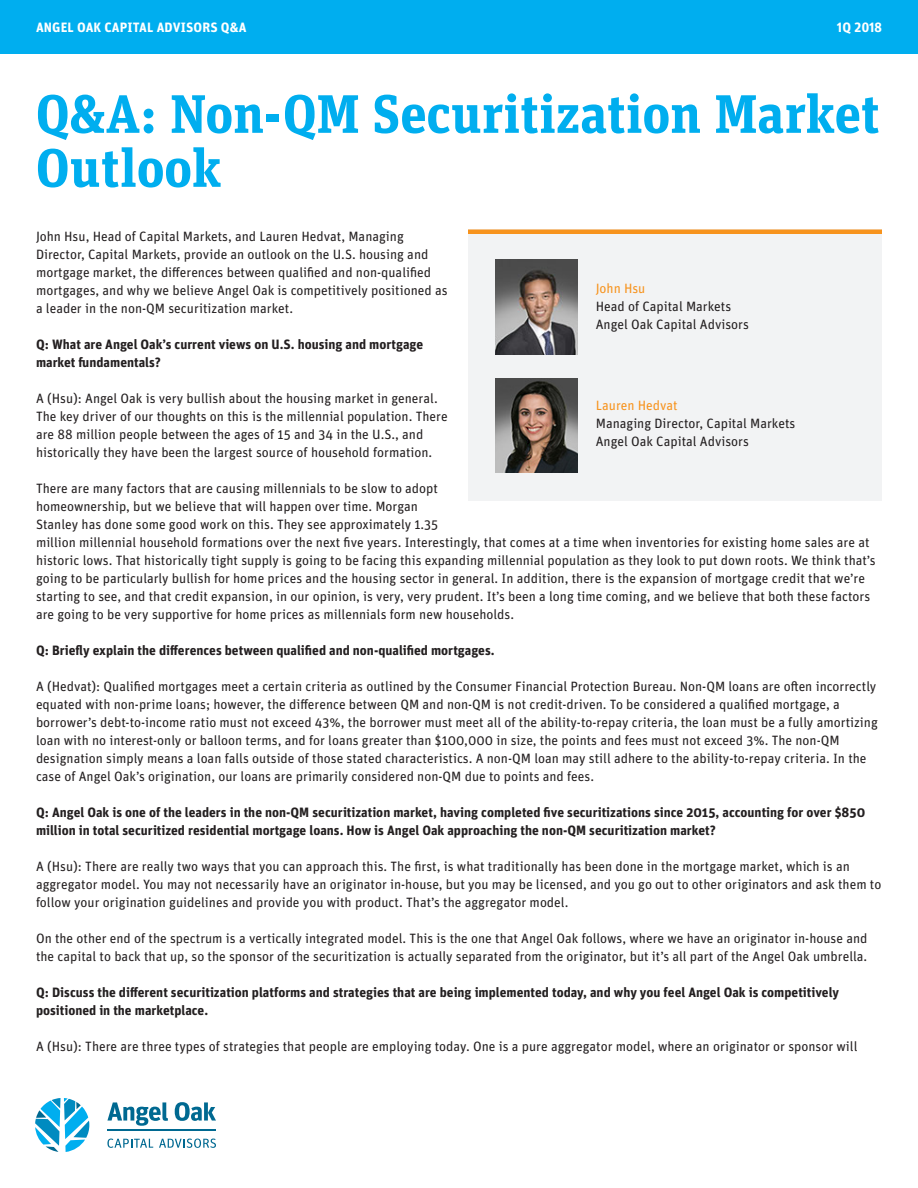
<style>
.page{position:relative;width:918px;height:1188px;background:#fff}
.page>*{position:absolute;margin:0;border:0;box-sizing:border-box;transform-origin:0 0}
.t1{font:700 54px/54px "Unit Slab OT";color:#00aeef}
.body_p{font:13.5px/18px "Unit OT";color:#231f20}
.t2{font:700 13.5px/18px "Unit OT";color:#231f20}
.t3{font:700 13.5px "Unit OT";letter-spacing:.01em;color:#fff}
.t4{font:13.5px "Unit OT";color:#f7931d}
</style>
<div class="page">
<svg style="left:107px;top:1139px;width:46px;height:9px"></svg>
<svg style="left:159px;top:1139px;width:57px;height:9px"></svg>
<hr style="left:107px;top:1129px;width:109px;height:1px;background:#006991">
<svg style="left:107px;top:1102px;width:61px;height:24px"></svg>
<svg style="left:175px;top:1102px;width:41px;height:19px"></svg>
<svg style="left:35px;top:1098px;width:54px;height:54px"></svg>
<div style="left:0;top:0;width:918px;height:54px;background:#00aeef"></div>
<div style="left:468px;top:230px;width:414px;height:271px;background:#f2f3f4"></div>
<img style="left:495px;top:260px;width:83px;height:94px">
<hr style="left:468px;top:230px;width:414px;height:4px;background:#f7931d">
<img style="left:495px;top:378px;width:83px;height:95px">
<p class="t3" style="left:36px;top:19px;width:212px">ANGEL OAK CAPITAL ADVISORS Q&amp;A</p>
<p class="t3" style="left:837px;top:19px;width:47px">1Q 2018</p>
<p class="t1" style="left:36px;top:86px;width:845px">Q&amp;A: Non-QM Securitization Market<br>Outlook</p>
<p class="body_p" style="left:36px;top:227px;width:413px">John Hsu, Head of Capital Markets, and Lauren Hedvat, Managing Director, Capital Markets, provide an outlook on the U.S. housing and mortgage market, the differences between qualified and non-qualified mortgages, and why we believe Angel Oak is competitively positioned as a leader in the non-QM securitization market.</p>
<p class="t2" style="left:36px;top:335px;width:389px">Q: What are Angel Oak’s current views on U.S. housing and mortgage market fundamentals?</p>
<p class="body_p" style="left:36px;top:389px;width:413px">A (Hsu): Angel Oak is very bullish about the housing market in general.<br>The key driver of our thoughts on this is the millennial population. There are 88 million people between the ages of 15 and 34 in the U.S., and historically they have been the largest source of household formation.</p>
<p class="body_p" style="left:36px;top:479px;width:841px">There are many factors that are causing millennials to be slow to adopt<br>homeownership, but we believe that will happen over time. Morgan<br>Stanley has done some good work on this. They see approximately 1.35<br>million millennial household formations over the next five years. Interestingly, that comes at a time when inventories for existing home sales are at historic lows. That historically tight supply is going to be facing this expanding millennial population as they look to put down roots. We think that’s going to be particularly bullish for home prices and the housing sector in general. In addition, there is the expansion of mortgage credit that we’re starting to see, and that credit expansion, in our opinion, is very, very prudent. It’s been a long time coming, and we believe that both these factors are going to be very supportive for home prices as millennials form new households.</p>
<p class="t2" style="left:36px;top:641px;width:460px">Q: Briefly explain the differences between qualified and non-qualified mortgages.</p>
<p class="body_p" style="left:36px;top:677px;width:843px">A (Hedvat): Qualified mortgages meet a certain criteria as outlined by the Consumer Financial Protection Bureau. Non-QM loans are often incorrectly equated with non-prime loans; however, the difference between QM and non-QM is not credit-driven. To be considered a qualified mortgage, a borrower’s debt-to-income ratio must not exceed 43%, the borrower must meet all of the ability-to-repay criteria, the loan must be a fully amortizing loan with no interest-only or balloon terms, and for loans greater than $100,000 in size, the points and fees must not exceed 3%. The non-QM designation simply means a loan falls outside of those stated characteristics. A non-QM loan may still adhere to the ability-to-repay criteria. In the case of Angel Oak’s origination, our loans are primarily considered non-QM due to points and fees.</p>
<p class="t2" style="left:36px;top:803px;width:831px">Q: Angel Oak is one of the leaders in the non-QM securitization market, having completed five securitizations since 2015, accounting for over $850 million in total securitized residential mortgage loans. How is Angel Oak approaching the non-QM securitization market?</p>
<p class="body_p" style="left:36px;top:857px;width:847px">A (Hsu): There are really two ways that you can approach this. The first, is what traditionally has been done in the mortgage market, which is an aggregator model. You may not necessarily have an originator in-house, but you may be licensed, and you go out to other originators and ask them to follow your origination guidelines and provide you with product. That’s the aggregator model.</p>
<p class="body_p" style="left:36px;top:929px;width:833px">On the other end of the spectrum is a vertically integrated model. This is the one that Angel Oak follows, where we have an originator in-house and the capital to back that up, so the sponsor of the securitization is actually separated from the originator, but it’s all part of the Angel Oak umbrella.</p>
<p class="t2" style="left:36px;top:983px;width:805px">Q: Discuss the different securitization platforms and strategies that are being implemented today, and why you feel Angel Oak is competitively positioned in the marketplace.</p>
<p class="body_p" style="left:36px;top:1037px;width:823px">A (Hsu): There are three types of strategies that people are employing today. One is a pure aggregator model, where an originator or sponsor will</p>
<p class="t4" style="left:596px;top:280px;width:51px">John Hsu</p>
<p class="body_p" style="left:596px;top:297px;width:137px">Head of Capital Markets</p>
<p class="body_p" style="left:596px;top:315px;width:155px">Angel Oak Capital Advisors</p>
<p class="t4" style="left:596px;top:397px;width:83px">Lauren Hedvat</p>
<p class="body_p" style="left:596px;top:414px;width:201px">Managing Director, Capital Markets</p>
<p class="body_p" style="left:596px;top:432px;width:155px">Angel Oak Capital Advisors</p>
</div>
